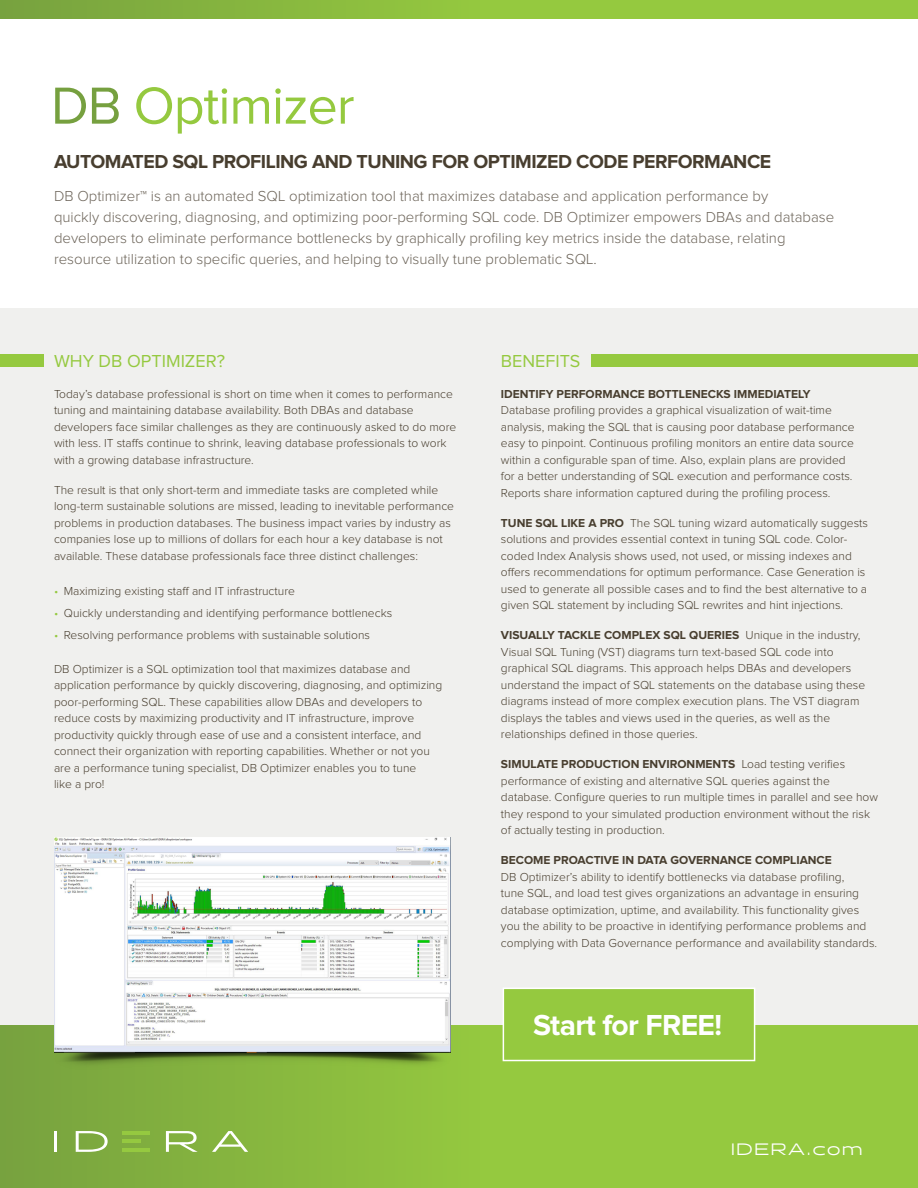
<style>
.page{position:relative;width:918px;height:1188px;background:#fff}
.page>*{position:absolute;margin:0;border:0;box-sizing:border-box;transform-origin:0 0}
.t1{font:54px "Proxima Nova";letter-spacing:-.02em;color:#95c93f}
.t2{font:700 30px "Proxima Nova";letter-spacing:-.02em;color:#fff}
.t3{font:700 19.5px "Proxima Nova";letter-spacing:-.025em;color:#483e2f}
.t4{font:18px "Proxima Nova";color:#95c93f}
.t5{font:16.5px "Halogen";letter-spacing:.1em;color:#fff}
.t6{font:300 15px/21px "Proxima Nova";color:#6d655a}
.t7{font:300 12px/16.5px "Proxima Nova";color:#483e2f}
.t8{font:700 12px "Proxima Nova";color:#483e2f}
.s1{color:#76a03f}
.s2{color:#95c93f}
.s3{font-weight:700}
</style>
<div class="page">
<div style="left:0;top:308px;width:918px;height:785px;background:#f0f0ee"></div>
<div style="left:0;top:0;width:918px;height:19px;background:linear-gradient(to right,#7eaa3f,#9cd33f)"></div>
<div style="left:0;top:1026px;width:918px;height:162px;background:linear-gradient(to right,#7eaa3f,#9cd33f)"></div>
<hr style="left:54px;top:1131px;width:3px;height:21px;background:#fff">
<svg style="left:76px;top:1131px;width:32px;height:21px"></svg>
<svg style="left:166px;top:1131px;width:32px;height:21px"></svg>
<svg style="left:212px;top:1131px;width:36px;height:21px"></svg>
<hr style="left:122px;top:1131px;width:28px;height:3px;background:#95c940">
<hr style="left:122px;top:1149px;width:28px;height:3px;background:#95c940">
<hr style="left:122px;top:1140px;width:18px;height:3px;background:#95c940">
<img style="left:54px;top:837px;width:396px;height:253px">
<div style="left:503px;top:988px;width:252px;height:73px;background:#95c93f;border:2px solid #fff"></div>
<div style="left:0;top:354px;width:43px;height:13px;background:#95c93f"></div>
<div style="left:592px;top:354px;width:326px;height:13px;background:#95c93f"></div>
<h1 class="t1" style="left:51px;top:81px;width:305px"><span class="s1">DB</span> Optimizer</h1>
<h3 class="t3" style="left:54px;top:153px;width:719px">AUTOMATED SQL PROFILING AND TUNING FOR OPTIMIZED CODE PERFORMANCE</h3>
<p class="t6" style="left:54px;top:186px;width:782px">DB Optimizer™ is an automated SQL optimization tool that maximizes database and application performance by<br>quickly discovering, diagnosing, and optimizing poor-performing SQL code. DB Optimizer empowers DBAs and database developers to eliminate performance bottlenecks by graphically profiling key metrics inside the database, relating resource utilization to specific queries, and helping to visually tune problematic SQL.</p>
<h3 class="t4" style="left:54px;top:353px;width:173px">WHY DB OPTIMIZER?</h3>
<h3 class="t4" style="left:501px;top:353px;width:81px">BENEFITS</h3>
<p class="t7" style="left:54px;top:386px;width:404px">Today’s database professional is short on time when it comes to performance tuning and maintaining database availability. Both DBAs and database developers face similar challenges as they are continuously asked to do more with less. IT staffs continue to shrink, leaving database professionals to work with a growing database infrastructure.</p>
<p class="t7" style="left:54px;top:482px;width:402px">The result is that only short-term and immediate tasks are completed while long-term sustainable solutions are missed, leading to inevitable performance problems in production databases. The business impact varies by industry as companies lose up to millions of dollars for each hour a key database is not available. These database professionals face three distinct challenges:</p>
<p class="t7" style="left:54px;top:583px;width:242px"><span class="s2">•</span> Maximizing existing staff and IT infrastructure</p>
<p class="t7" style="left:54px;top:605px;width:340px"><span class="s2">•</span> Quickly understanding and identifying performance bottlenecks</p>
<p class="t7" style="left:54px;top:627px;width:318px"><span class="s2">•</span> Resolving performance problems with sustainable solutions</p>
<p class="t7" style="left:54px;top:661px;width:390px">DB Optimizer is a SQL optimization tool that maximizes database and application performance by quickly discovering, diagnosing, and optimizing poor-performing SQL. These capabilities allow DBAs and developers to reduce costs by maximizing productivity and IT infrastructure, improve productivity quickly through ease of use and a consistent interface, and connect their organization with reporting capabilities. Whether or not you are a performance tuning specialist, DB Optimizer enables you to tune<br>like a pro!</p>
<p class="t8" style="left:501px;top:388px;width:311px">IDENTIFY PERFORMANCE BOTTLENECKS IMMEDIATELY</p>
<p class="t7" style="left:501px;top:403px;width:355px">Database profiling provides a graphical visualization of wait-time analysis, making the SQL that is causing poor database performance easy to pinpoint. Continuous profiling monitors an entire data source within a configurable span of time. Also, explain plans are provided for a better understanding of SQL execution and performance costs.<br>Reports share information captured during the profiling process.</p>
<p class="t7" style="left:501px;top:515px;width:369px"><span class="s3">TUNE SQL LIKE A PRO</span> The SQL tuning wizard automatically suggests solutions and provides essential context in tuning SQL code. Color&shy;coded Index Analysis shows used, not used, or missing indexes and offers recommendations for optimum performance. Case Generation is used to generate all possible cases and to find the best alternative to a given SQL statement by including SQL rewrites and hint injections.</p>
<p class="t7" style="left:501px;top:628px;width:366px"><span class="s3">VISUALLY TACKLE COMPLEX SQL QUERIES</span> Unique in the industry, Visual SQL Tuning (VST) diagrams turn text-based SQL code into graphical SQL diagrams. This approach helps DBAs and developers understand the impact of SQL statements on the database using these diagrams instead of more complex execution plans. The VST diagram displays the tables and views used in the queries, as well as the relationships defined in those queries.</p>
<p class="t7" style="left:501px;top:757px;width:379px"><span class="s3">SIMULATE PRODUCTION ENVIRONMENTS</span> Load testing verifies performance of existing and alternative SQL queries against the database. Configure queries to run multiple times in parallel and see how they respond to your simulated production environment without the risk of actually testing in production.</p>
<p class="t8" style="left:501px;top:855px;width:332px">BECOME PROACTIVE IN DATA GOVERNANCE COMPLIANCE</p>
<p class="t7" style="left:501px;top:869px;width:378px">DB Optimizer’s ability to identify bottlenecks via database profiling,<br>tune SQL, and load test gives organizations an advantage in ensuring database optimization, uptime, and availability. This functionality gives you the ability to be proactive in identifying performance problems and complying with Data Governance performance and availability standards.</p>
<h2 class="t2" style="left:533px;top:1011px;width:190px">Start for FREE!</h2>
<h3 class="t5" style="left:731px;top:1139px;width:133px">IDERA.com</h3>
</div>
